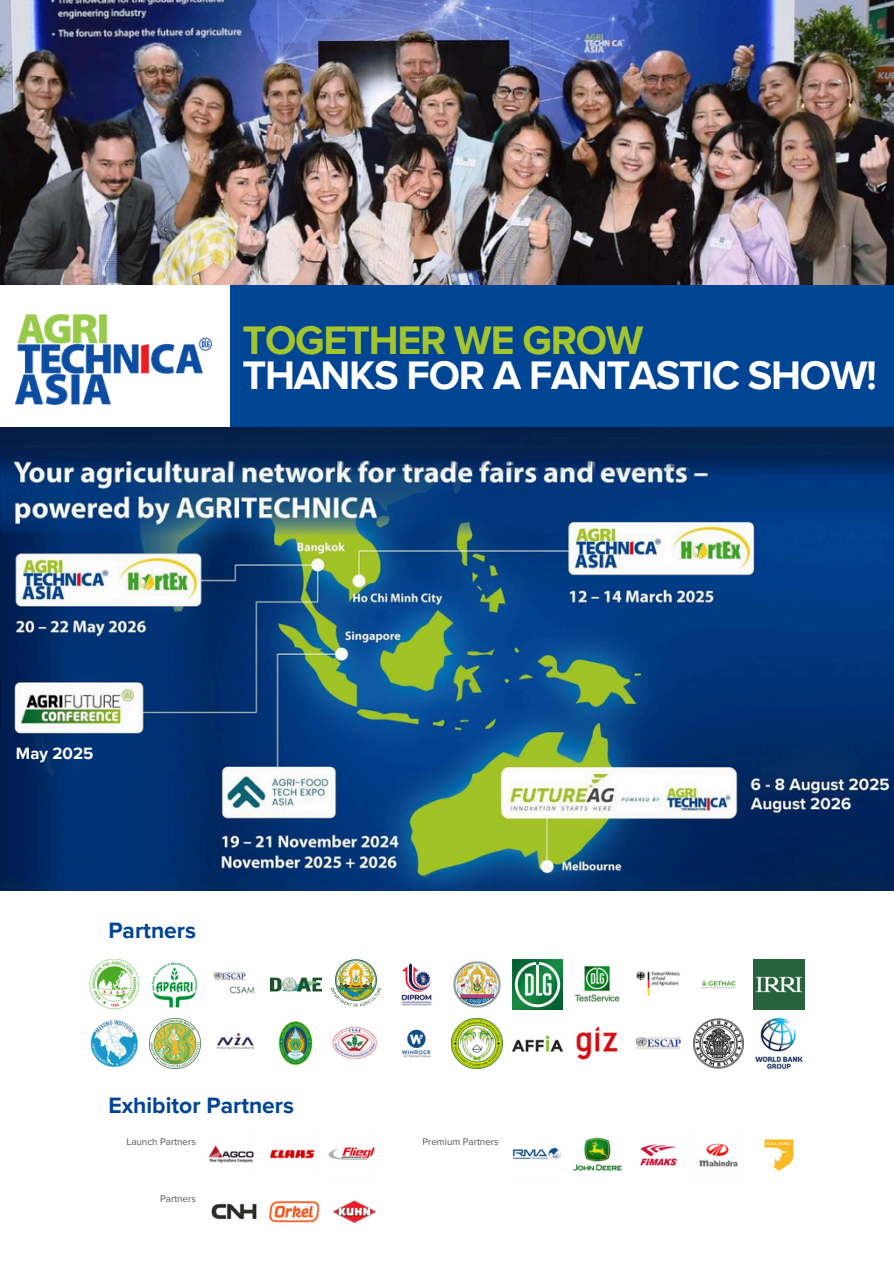
<style>
.page{position:relative;width:894px;height:1264px;background:#fff}
.page>*{position:absolute;margin:0;border:0;box-sizing:border-box;transform-origin:0 0}
.t1{font:700 40.95px/34.8px "Proxima Nova";letter-spacing:-.03em;color:#fff}
.t2{font:700 22.8px "Proxima Nova";color:#014494}
.t3{font:700 16.8px "Proxima Nova";color:#fff}
.t4{font:9.75px "Proxima Nova";color:#545454}
.s1{color:#a4c52d}
</style>
<div class="page">
<img style="left:0;top:427px;width:893px;height:463px">
<img style="left:89px;top:959px;width:51px;height:50px">
<img style="left:151px;top:962px;width:47px;height:46px">
<img style="left:213px;top:971px;width:42px;height:23px">
<img style="left:270px;top:977px;width:51px;height:15px">
<img style="left:331px;top:959px;width:50px;height:48px">
<img style="left:401px;top:963px;width:31px;height:43px">
<img style="left:453px;top:960px;width:48px;height:48px">
<img style="left:512px;top:959px;width:50px;height:50px">
<img style="left:574px;top:966px;width:46px;height:36px">
<img style="left:636px;top:971px;width:44px;height:25px">
<img style="left:701px;top:980px;width:35px;height:9px">
<img style="left:753px;top:959px;width:51px;height:50px">
<img style="left:90px;top:1020px;width:48px;height:48px">
<img style="left:150px;top:1018px;width:50px;height:50px">
<img style="left:216px;top:1032px;width:38px;height:18px">
<img style="left:278px;top:1021px;width:35px;height:45px">
<img style="left:332px;top:1026px;width:46px;height:33px">
<img style="left:401px;top:1029px;width:31px;height:29px">
<img style="left:451px;top:1018px;width:51px;height:50px">
<img style="left:512px;top:1035px;width:50px;height:17px">
<img style="left:576px;top:1026px;width:42px;height:34px">
<img style="left:635px;top:1036px;width:46px;height:13px">
<img style="left:693px;top:1018px;width:50px;height:50px">
<img style="left:755px;top:1018px;width:48px;height:50px">
<img style="left:208px;top:1145px;width:46px;height:18px">
<img style="left:270px;top:1149px;width:45px;height:10px">
<img style="left:328px;top:1147px;width:47px;height:13px">
<img style="left:512px;top:1147px;width:49px;height:13px">
<img style="left:572px;top:1137px;width:50px;height:34px">
<img style="left:640px;top:1144px;width:38px;height:22px">
<img style="left:699px;top:1143px;width:39px;height:24px">
<img style="left:764px;top:1139px;width:30px;height:32px">
<img style="left:211px;top:1203px;width:46px;height:17px">
<img style="left:269px;top:1201px;width:50px;height:22px">
<img style="left:332px;top:1200px;width:44px;height:24px">
<img style="left:0;top:0;width:893px;height:285px">
<div style="left:217px;top:285px;width:676px;height:142px;background:#004494"></div>
<div style="left:0;top:285px;width:229px;height:142px;background:#fff"></div>
<img style="left:16px;top:315px;width:196px;height:90px">
<p class="t1" style="left:242px;top:324px;width:635px"><span class="s1">TOGETHER WE GROW<br></span>THANKS FOR A FANTASTIC SHOW!</p>
<p class="t3" style="left:16px;top:743px;width:79px">May 2025</p>
<p class="t2" style="left:108px;top:917px;width:89px">Partners</p>
<p class="t2" style="left:108px;top:1091px;width:187px">Exhibitor Partners</p>
<p class="t4" style="left:126px;top:1135px;width:71px">Launch Partners</p>
<p class="t4" style="left:422px;top:1135px;width:78px">Premium Partners</p>
<p class="t4" style="left:160px;top:1193px;width:37px">Partners</p>
</div>
